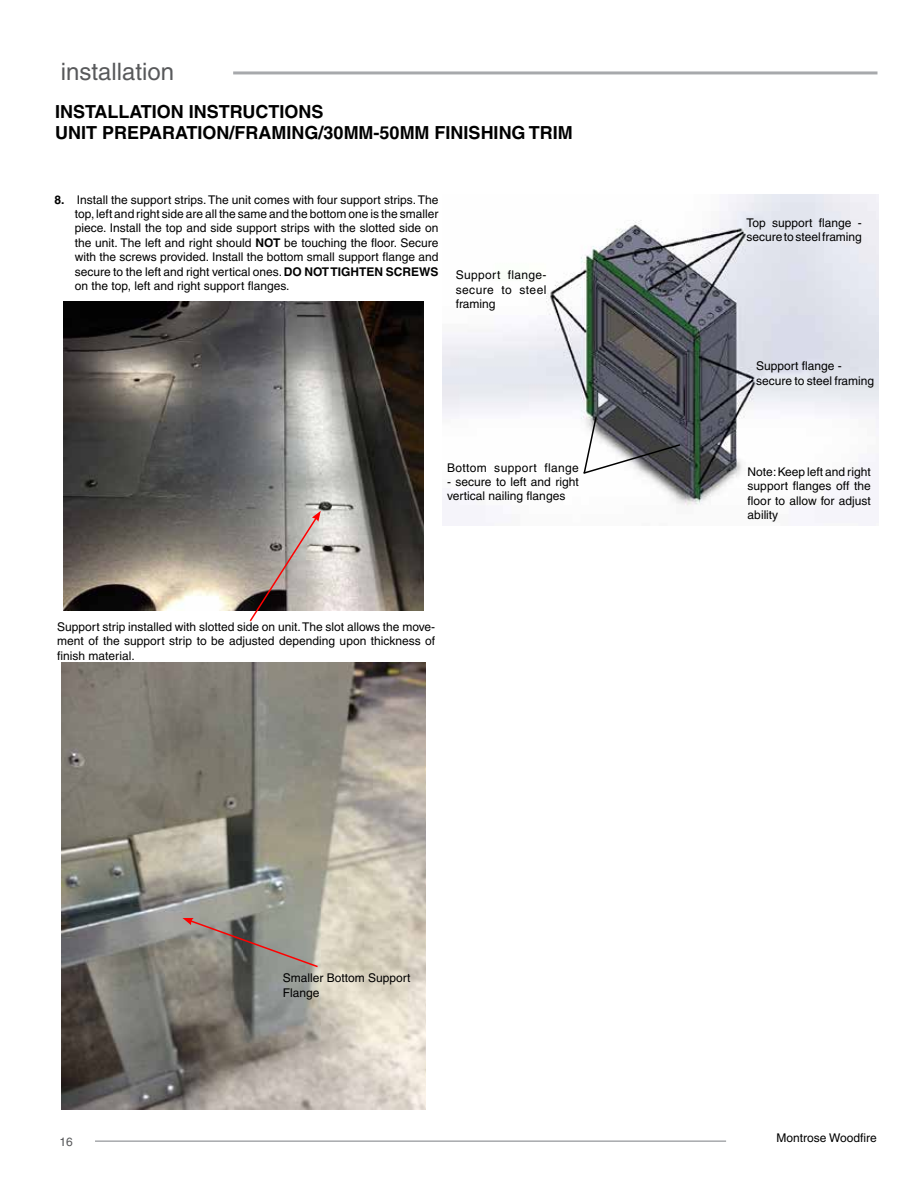
<style>
.page{position:relative;width:918px;height:1188px;background:#fff}
.page>*{position:absolute;margin:0;border:0;box-sizing:border-box;transform-origin:0 0}
.t1{font:24px "Helvetica";color:#58595b}
.t2{font:700 18px/21.6px "Helvetica";color:#000}
.t3{font:12px/14.4px "Helvetica";color:#000;text-align:justify}
.t4{font:12px "Helvetica";letter-spacing:.03em;color:#000}
.t5{font:12px "Helvetica";color:#58595b}
.s1{font-weight:700}
</style>
<div class="page">
<hr style="left:95px;top:1140px;width:631px;height:2px;background:#a7a9ac">
<hr style="left:233px;top:71px;width:644px;height:3px;background:#a7a9ac">
<img style="left:64px;top:301px;width:359px;height:309px">
<svg style="left:248px;top:511px;width:73px;height:111px;background:#a99f9a"></svg>
<img style="left:62px;top:662px;width:363px;height:447px">
<svg style="left:183px;top:918px;width:136px;height:51px;background:#8d877f"></svg>
<img style="left:443px;top:194px;width:435px;height:331px">
<svg style="left:582px;top:415px;width:100px;height:60px"></svg>
<h1 class="t1" style="left:61px;top:58px;width:115px">installation</h1>
<h2 class="t2" style="left:55px;top:100px;width:519px">INSTALLATION INSTRUCTIONS<br>UNIT PREPARATION/FRAMING/30MM-50MM FINISHING TRIM</h2>
<p class="t3" style="left:75px;top:192px;width:365px;text-indent:-20px"><span class="s1">8.</span> Install the support strips. The unit comes with four support strips. The top, left and right side are all the same and the bottom one is the smaller piece. Install the top and side support strips with the slotted side on the unit. The left and right should <span class="s1">NOT</span> be touching the floor. Secure with the screws provided. Install the bottom small support flange and secure to the left and right vertical ones. <span class="s1">DO NOT TIGHTEN SCREWS </span>on the top, left and right support flanges.</p>
<p class="t3" style="left:456px;top:268px;width:92px">Support flange&shy;secure to steel framing</p>
<p class="t3" style="left:747px;top:215px;width:117px">Top support flange - secure to steel framing</p>
<p class="t3" style="left:756px;top:359px;width:120px">Support flange - secure to steel framing</p>
<p class="t4" style="left:447px;top:460px;width:133px">Bottom support flange</p>
<p class="t3" style="left:447px;top:475px;width:133px">- secure to left and right vertical nailing flanges</p>
<p class="t3" style="left:748px;top:464px;width:125px">Note: Keep left and right support flanges off the floor to allow for adjust ability</p>
<p class="t3" style="left:57px;top:619px;width:380px">Support strip installed with slotted side on unit. The slot allows the move&shy;ment of the support strip to be adjusted depending upon thickness of finish material.</p>
<p class="t3" style="left:283px;top:971px;width:129px">Smaller Bottom Support<br>Flange</p>
<p class="t5" style="left:60px;top:1135px;width:15px">16</p>
<p class="t3" style="left:776px;top:1131px;width:102px">Montrose Woodfire</p>
</div>
